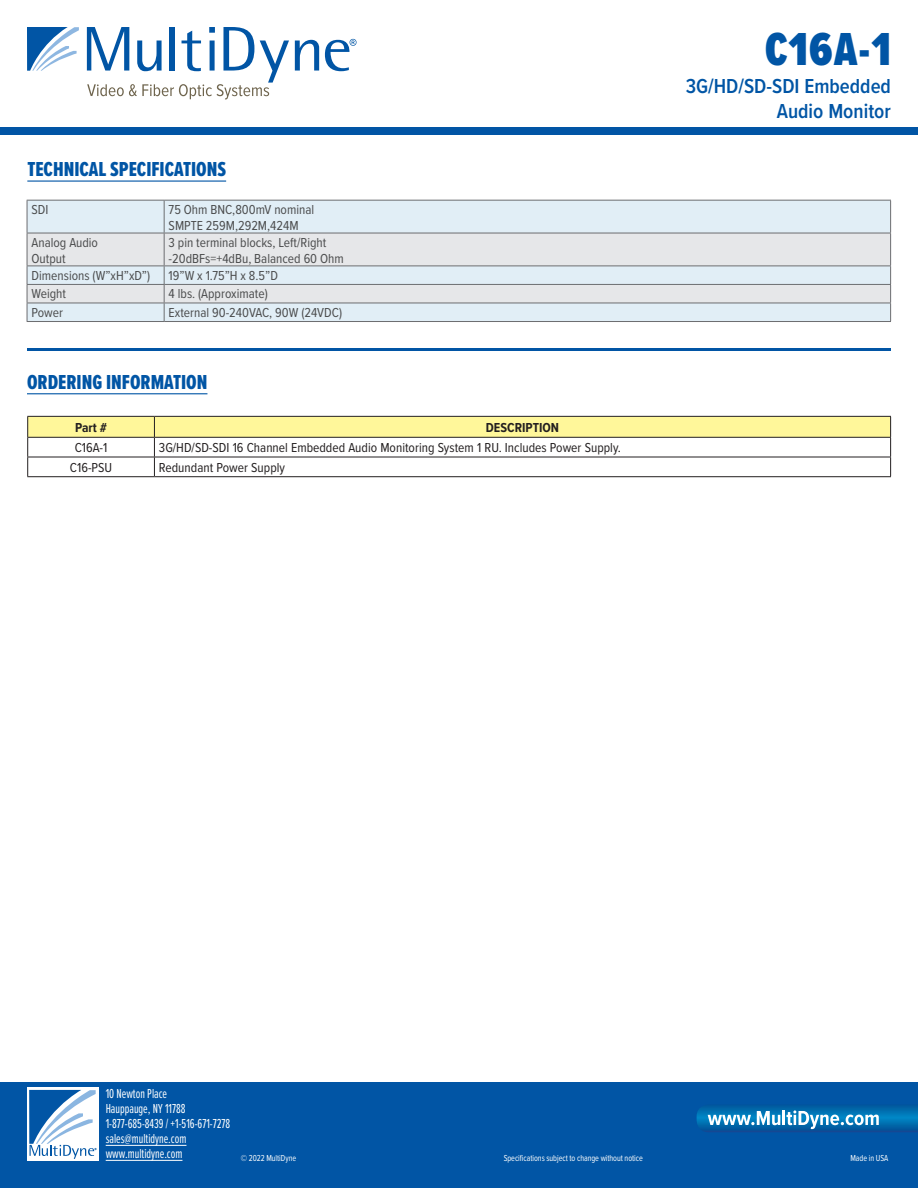
<style>
.page{position:relative;width:918px;height:1188px;background:#fff}
.page>*{position:absolute;margin:0;border:0;box-sizing:border-box;transform-origin:0 0}
.t1{font:900 48px "Proxima Nova Ex Cn";color:#0155a5}
.t2{font:21px "Proxima Nova Ex Cn Extrabld";color:#0155a5}
.t3{font:600 21px/25.3px "Proxima Nova Cond";color:#0155a5;text-align:right}
.t4{font:13.5px/16.2px "Proxima Nova Cond";color:#4b4c4d}
.t5{font:13.5px "Proxima Nova Cond";color:#231f20}
.t6{font:13.5px/15px "Proxima Nova Ex Cn";color:#fff;scale:.9 1}
.t7{font:700 13.5px "Proxima Nova Cond";color:#231f20}
.t8{font:9px "Proxima Nova Cond";letter-spacing:-.005em;color:#fff;scale:.9 1}
</style>
<div class="page">
<div style="left:0;top:127px;width:918px;height:7px;background:#0155a5"></div>
<svg style="left:295px;top:40px;width:24px;height:31px"></svg>
<svg style="left:27px;top:27px;width:52px;height:44px"></svg>
<svg style="left:325px;top:39px;width:32px;height:32px"></svg>
<svg style="left:87px;top:27px;width:202px;height:72px"></svg>
<hr style="left:27px;top:181px;width:199px;height:1px;background:#0155a5">
<hr style="left:27px;top:348px;width:864px;height:3px;background:#0155a5">
<div style="left:0;top:1082px;width:918px;height:106px;background:#0155a5"></div>
<svg style="left:697px;top:1107px;width:221px;height:25px"></svg>
<div style="left:27px;top:1088px;width:72px;height:73px;background:linear-gradient(to bottom,#fff,#fff)"></div>
<svg style="left:29px;top:1090px;width:68px;height:69px"></svg>
<hr style="left:106px;top:1145px;width:80px;height:1px;background:#fff">
<hr style="left:106px;top:1160px;width:76px;height:1px;background:#fff">
<hr style="left:27px;top:393px;width:180px;height:1px;background:#0155a5">
<svg style="left:27px;top:416px;width:864px;height:60px"></svg>
<hr style="left:27px;top:476px;width:127px;height:1px;background:#231f20">
<hr style="left:154px;top:476px;width:737px;height:1px;background:#231f20">
<div style="left:28px;top:201px;width:862px;height:120px;background:#e1eef6"></div>
<svg style="left:28px;top:234px;width:862px;height:69px;background:#e2e6ea"></svg>
<hr style="left:27px;top:200px;width:137px;height:1px;background:#6c6d70">
<hr style="left:27px;top:201px;width:1px;height:32px;background:#6c6d70">
<hr style="left:164px;top:200px;width:727px;height:1px;background:#6c6d70">
<hr style="left:164px;top:201px;width:1px;height:32px;background:#6c6d70">
<hr style="left:890px;top:201px;width:1px;height:32px;background:#6c6d70">
<hr style="left:27px;top:233px;width:137px;height:1px;background:#6c6d70">
<hr style="left:27px;top:233px;width:1px;height:33px;background:#6c6d70">
<hr style="left:164px;top:233px;width:727px;height:1px;background:#6c6d70">
<hr style="left:164px;top:233px;width:1px;height:33px;background:#6c6d70">
<hr style="left:890px;top:233px;width:1px;height:33px;background:#6c6d70">
<hr style="left:27px;top:266px;width:137px;height:1px;background:#6c6d70">
<hr style="left:164px;top:266px;width:727px;height:1px;background:#6c6d70">
<hr style="left:27px;top:284px;width:137px;height:1px;background:#6c6d70">
<hr style="left:164px;top:284px;width:727px;height:1px;background:#6c6d70">
<hr style="left:27px;top:303px;width:137px;height:1px;background:#6c6d70">
<svg style="left:27px;top:266px;width:1px;height:55px"></svg>
<hr style="left:164px;top:303px;width:727px;height:1px;background:#6c6d70">
<svg style="left:164px;top:266px;width:1px;height:55px"></svg>
<svg style="left:890px;top:266px;width:1px;height:55px"></svg>
<hr style="left:27px;top:321px;width:137px;height:1px;background:#6c6d70">
<hr style="left:164px;top:321px;width:727px;height:1px;background:#6c6d70">
<h2 class="t2" style="left:27px;top:154px;width:200px">TECHNICAL SPECIFICATIONS</h2>
<p class="t4" style="left:32px;top:201px;width:18px">SDI</p>
<p class="t4" style="left:169px;top:201px;width:147px">75 Ohm BNC,800mV nominal<br>SMPTE 259M,292M,424M</p>
<p class="t4" style="left:32px;top:234px;width:68px">Analog Audio<br>Output</p>
<p class="t4" style="left:169px;top:234px;width:177px">3 pin terminal blocks, Left/Right -20dBFs=+4dBu, Balanced 60 Ohm</p>
<p class="t4" style="left:32px;top:266px;width:120px">Dimensions (W”xH”xD”)</p>
<p class="t4" style="left:169px;top:266px;width:111px">19”W x 1.75”H x 8.5”D</p>
<p class="t4" style="left:32px;top:285px;width:36px">Weight</p>
<p class="t4" style="left:169px;top:285px;width:101px">4 lbs. (Approximate)</p>
<p class="t4" style="left:32px;top:303px;width:33px">Power</p>
<p class="t4" style="left:169px;top:303px;width:175px">External 90-240VAC, 90W (24VDC)</p>
<h2 class="t2" style="left:27px;top:366px;width:182px">ORDERING INFORMATION</h2>
<p class="t7" style="left:75px;top:418px;width:33px">Part #</p>
<p class="t7" style="left:486px;top:418px;width:75px">DESCRIPTION</p>
<p class="t5" style="left:75px;top:438px;width:34px">C16A-1</p>
<p class="t5" style="left:159px;top:438px;width:463px">3G/HD/SD-SDI 16 Channel Embedded Audio Monitoring System 1 RU. Includes Power Supply.</p>
<p class="t5" style="left:70px;top:458px;width:44px">C16-PSU</p>
<p class="t5" style="left:159px;top:458px;width:128px">Redundant Power Supply</p>
<h1 class="t1" style="left:765px;top:14px;width:127px">C16A-1</h1>
<h2 class="t3" style="left:686px;top:72px;width:207px">3G/HD/SD-SDI Embedded<br>Audio Monitor</h2>
<p class="t6" style="left:106px;top:1086px;width:140px">10 Newton Place<br>Hauppauge, NY 11788<br>1-877-685-8439 / +1-516-671-7278 sales@multidyne.com www.multidyne.com</p>
<p class="t8" style="left:241px;top:1151px;width:63px">© 2022 MultiDyne</p>
<p class="t8" style="left:504px;top:1151px;width:156px">Specifications subject to change without notice</p>
<p class="t8" style="left:850px;top:1151px;width:44px">Made in USA</p>
</div>
